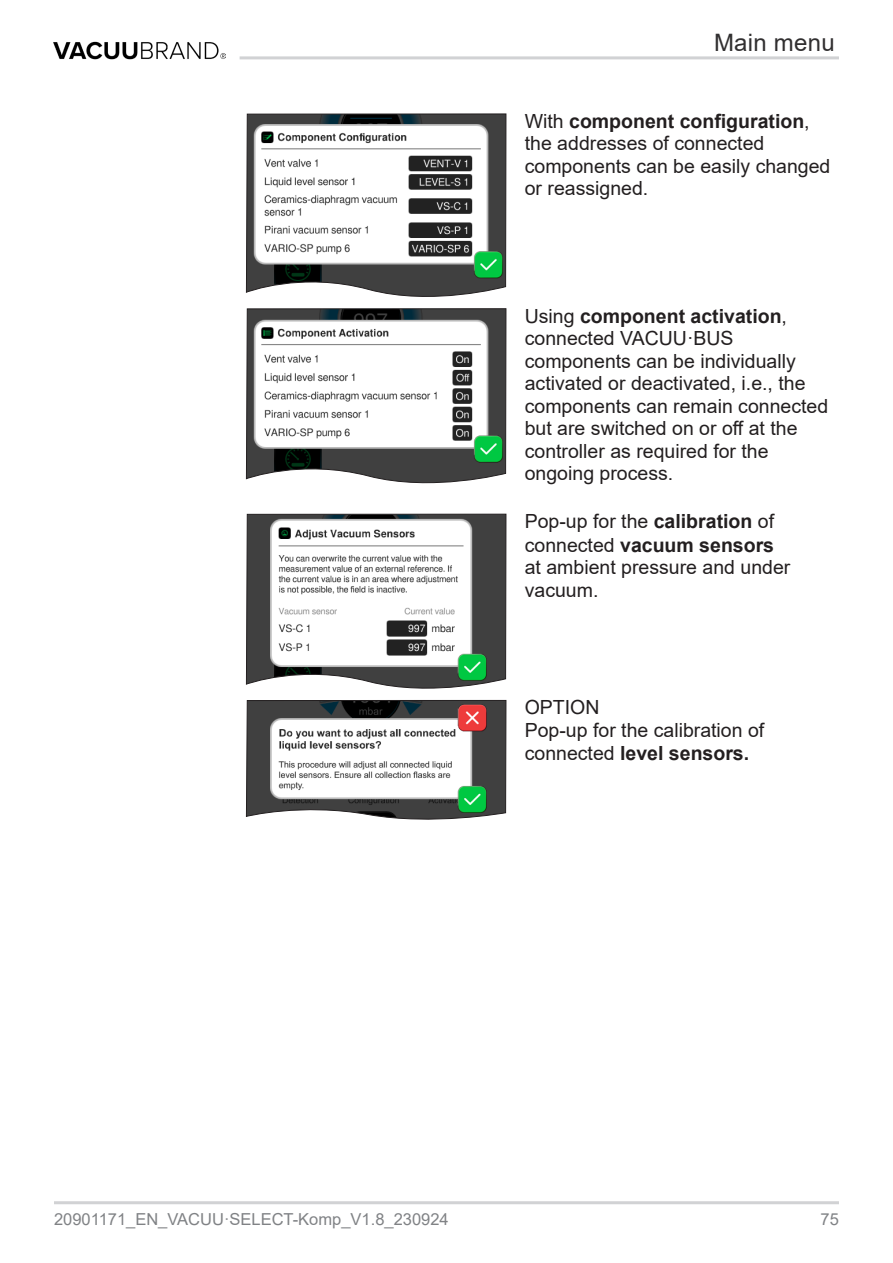
<style>
.page{position:relative;width:893px;height:1263px;background:#fff}
.page>*{position:absolute;margin:0;border:0;box-sizing:border-box;transform-origin:0 0}
.t1{font:24px "Arial";letter-spacing:.01em;color:#312f30}
._13x_Tabellen-Inhalt_Trennung{font:19.5px/22.5px "Arial";color:#231f20}
.t2{font:16.5px "Arial";color:#808285}
.s1{font-weight:700}
</style>
<div class="page">
<hr style="left:54px;top:1201px;width:785px;height:3px;background:#d1d2d4">
<hr style="left:240px;top:56px;width:599px;height:3px;background:#d1d2d4">
<img style="left:54px;top:41px;width:172px;height:19px">
<svg style="left:246px;top:114px;width:260px;height:183px"></svg>
<svg style="left:246px;top:308px;width:260px;height:176px"></svg>
<svg style="left:246px;top:514px;width:260px;height:175px"></svg>
<svg style="left:246px;top:700px;width:260px;height:120px"></svg>
<p class="t1" style="left:714px;top:26px;width:122px">Main menu</p>
<p class="_13x_Tabellen-Inhalt_Trennung" style="left:525px;top:110px;width:307px">With <span class="s1">component configuration</span>, the addresses of connected components can be easily changed or reassigned.</p>
<p class="_13x_Tabellen-Inhalt_Trennung" style="left:525px;top:304px;width:305px">Using <span class="s1">component activation</span>, connected VACUU·BUS components can be individually activated or deactivated, i.e., the components can remain connected but are switched on or off at the controller as required for the ongoing process.</p>
<p class="_13x_Tabellen-Inhalt_Trennung" style="left:525px;top:510px;width:267px">Pop-up for the <span class="s1">calibration</span> of connected <span class="s1">vacuum sensors </span>at ambient pressure and under vacuum.</p>
<p class="_13x_Tabellen-Inhalt_Trennung" style="left:525px;top:696px;width:76px">OPTION</p>
<p class="_13x_Tabellen-Inhalt_Trennung" style="left:525px;top:718px;width:241px;line-height:23.4px">Pop-up for the calibration of connected <span class="s1">level sensors.</span></p>
<p class="t2" style="left:54px;top:1208px;width:396px">20901171_EN_VACUU·SELECT-Komp_V1.8_230924</p>
<p class="t2" style="left:821px;top:1208px;width:20px">75</p>
</div>
